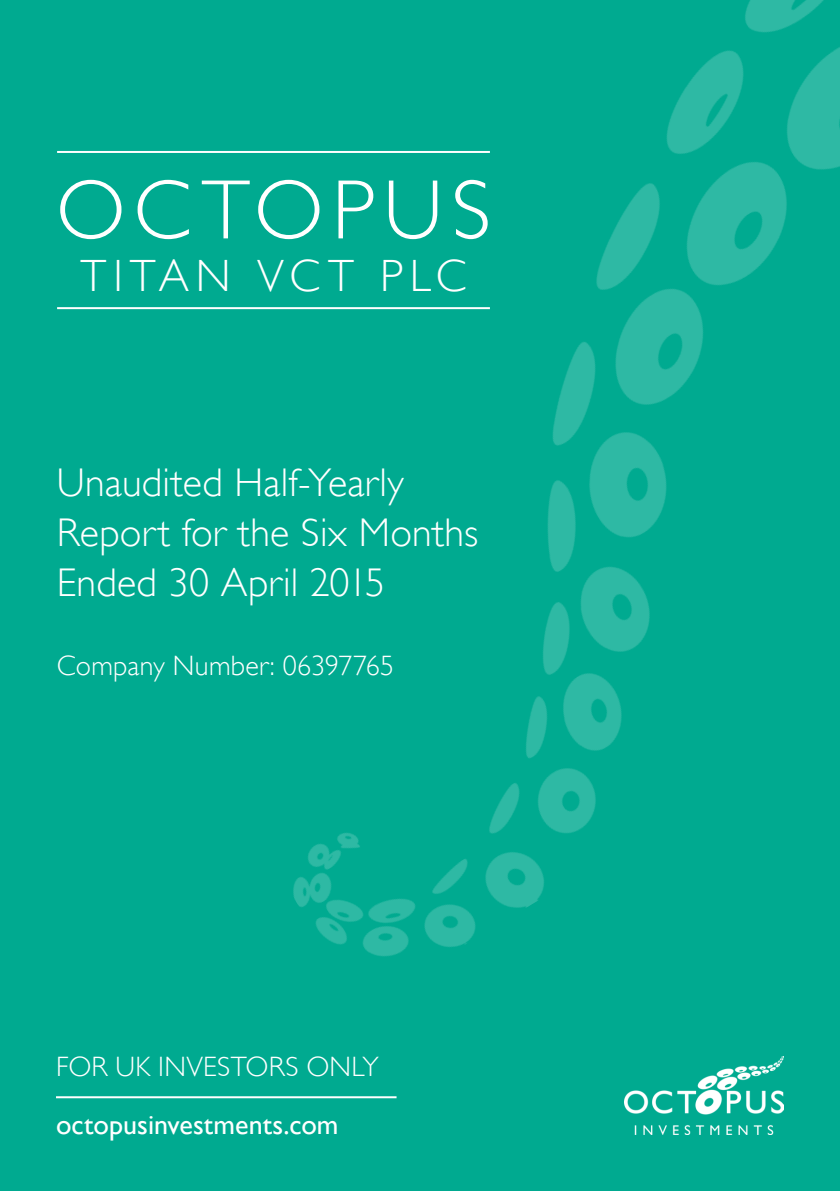
<style>
.page{position:relative;width:840px;height:1191px;background:#fff}
.page>*{position:absolute;margin:0;border:0;box-sizing:border-box;transform-origin:0 0}
.Main_body_text{font:300 84.8px "Gill Sans";letter-spacing:.095em;color:#fff}
.Main_body_text-2{font:300 45.2px "Gill Sans";letter-spacing:.15em;color:#fff}
.Body_Copy{font:300 40px/50px "Gill Sans";letter-spacing:.005em;color:#fff}
.Body_Copy-2{font:300 28px "Gill Sans";letter-spacing:.01em;color:#fff}
.Main_body_text-3{font:28px "Gill Sans";color:#fff}
.Main_body_text-4{font:300 28px "Gill Sans";letter-spacing:.01em;color:#fff}
</style>
<div class="page">
<div style="left:0;top:0;width:839px;height:1191px;background:#00aa90"></div>
<img style="left:624px;top:1056px;width:158px;height:78px">
<img style="left:57px;top:0;width:782px;height:957px">
<hr style="left:57px;top:151px;width:432px;height:2px;background:#fff">
<hr style="left:57px;top:307px;width:432px;height:2px;background:#fff">
<hr style="left:56px;top:1096px;width:340px;height:2px;background:#fff">
<p class="Main_body_text" style="left:56px;top:161px;width:436px">OCTOPUS</p>
<p class="Main_body_text-2" style="left:80px;top:250px;width:387px">TITAN VCT PLC</p>
<p class="Body_Copy" style="left:57px;top:458px;width:423px">Unaudited Half-Yearly<br>Report for the Six Months<br>Ended 30 April 2015</p>
<p class="Body_Copy-2" style="left:57px;top:649px;width:339px">Company Number: 06397765</p>
<p class="Main_body_text-4" style="left:56px;top:1050px;width:324px">FOR UK INVESTORS ONLY</p>
<p class="Main_body_text-3" style="left:56px;top:1108px;width:284px">octopusinvestments.com</p>
</div>
